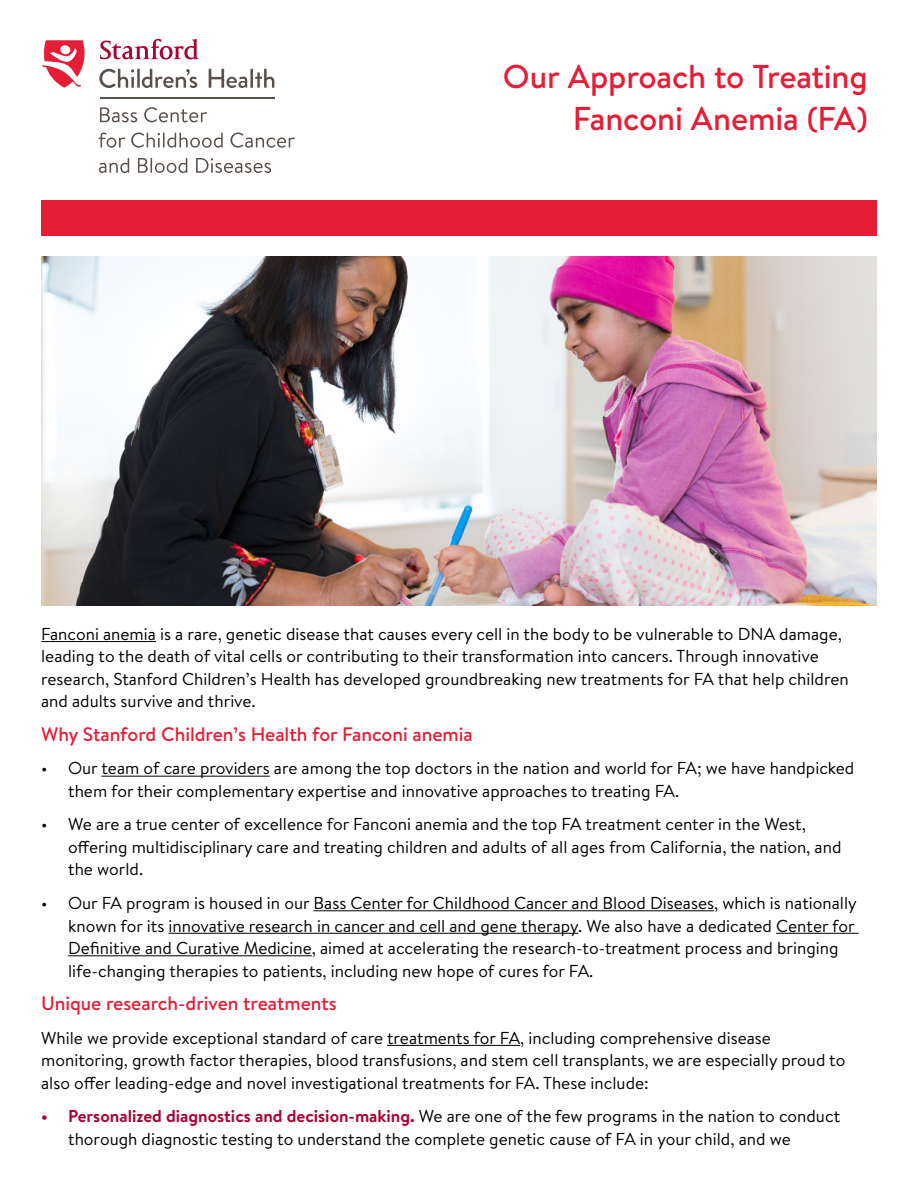
<style>
.page{position:relative;width:918px;height:1188px;background:#fff}
.page>*{position:absolute;margin:0;border:0;box-sizing:border-box;transform-origin:0 0}
.t1{font:500 33px/42px "Brandon Text";letter-spacing:-.005em;color:#e61d36;text-align:right}
.t2{font:500 19.5px "Brandon Text";color:#e61d36}
.t3{font:17.25px/22.5px "Brandon Text";color:#000}
.s1{font-weight:700;color:#a90533}
</style>
<div class="page">
<div style="left:41px;top:200px;width:836px;height:36px;background:#e61d36"></div>
<hr style="left:41px;top:641px;width:115px;height:1px;background:#000">
<hr style="left:101px;top:776px;width:169px;height:1px;background:#000">
<hr style="left:314px;top:910px;width:400px;height:1px;background:#000">
<hr style="left:169px;top:933px;width:409px;height:1px;background:#000">
<hr style="left:776px;top:933px;width:83px;height:1px;background:#000">
<hr style="left:68px;top:955px;width:244px;height:1px;background:#000">
<hr style="left:387px;top:1045px;width:133px;height:1px;background:#000">
<svg style="left:100px;top:107px;width:37px;height:15px"></svg>
<svg style="left:144px;top:107px;width:63px;height:15px"></svg>
<svg style="left:99px;top:133px;width:26px;height:15px"></svg>
<svg style="left:131px;top:133px;width:92px;height:15px"></svg>
<svg style="left:230px;top:133px;width:65px;height:15px"></svg>
<svg style="left:99px;top:158px;width:30px;height:15px"></svg>
<svg style="left:138px;top:158px;width:49px;height:15px"></svg>
<svg style="left:196px;top:158px;width:75px;height:15px"></svg>
<hr style="left:100px;top:97px;width:174px;height:1px;background:#59504b">
<svg style="left:99px;top:69px;width:35px;height:19px"></svg>
<hr style="left:137px;top:69px;width:3px;height:19px;background:#59504b">
<svg style="left:142px;top:69px;width:55px;height:19px"></svg>
<hr style="left:250px;top:69px;width:3px;height:19px;background:#59504b">
<svg style="left:209px;top:69px;width:38px;height:19px"></svg>
<svg style="left:255px;top:69px;width:19px;height:19px"></svg>
<svg style="left:100px;top:39px;width:98px;height:20px"></svg>
<svg style="left:42px;top:40px;width:43px;height:48px"></svg>
<div style="left:60px;top:45px;width:10px;height:9px;background:#fff;border-radius:50%"></div>
<img style="left:41px;top:256px;width:836px;height:349px">
<h1 class="t1" style="left:503px;top:55px;width:366px">Our Approach to Treating<br>Fanconi Anemia (FA)</h1>
<p class="t3" style="left:41px;top:622px;width:809px">Fanconi anemia is a rare, genetic disease that causes every cell in the body to be vulnerable to DNA damage, leading to the death of vital cells or contributing to their transformation into cancers. Through innovative research, Stanford Children’s Health has developed groundbreaking new treatments for FA that help children and adults survive and thrive.</p>
<p class="t2" style="left:41px;top:721px;width:433px">Why Stanford Children’s Health for Fanconi anemia</p>
<p class="t3" style="left:68px;top:757px;width:788px;text-indent:-27px">• Our team of care providers are among the top doctors in the nation and world for FA; we have handpicked them for their complementary expertise and innovative approaches to treating FA.</p>
<p class="t3" style="left:68px;top:813px;width:775px;text-indent:-27px">• We are a true center of excellence for Fanconi anemia and the top FA treatment center in the West, offering multidisciplinary care and treating children and adults of all ages from California, the nation, and the world.</p>
<p class="t3" style="left:68px;top:891px;width:790px;text-indent:-27px">• Our FA program is housed in our Bass Center for Childhood Cancer and Blood Diseases, which is nationally known for its innovative research in cancer and cell and gene therapy. We also have a dedicated Center for Definitive and Curative Medicine, aimed at accelerating the research-to-treatment process and bringing life-changing therapies to patients, including new hope of cures for FA.</p>
<p class="t2" style="left:41px;top:990px;width:297px">Unique research-driven treatments</p>
<p class="t3" style="left:41px;top:1026px;width:806px">While we provide exceptional standard of care treatments for FA, including comprehensive disease monitoring, growth factor therapies, blood transfusions, and stem cell transplants, we are especially proud to also offer leading-edge and novel investigational treatments for FA. These include:</p>
<p class="t3" style="left:68px;top:1104px;width:774px;text-indent:-27px"><span class="s1">• Personalized diagnostics and decision-making.</span> We are one of the few programs in the nation to conduct thorough diagnostic testing to understand the complete genetic cause of FA in your child, and we</p>
</div>
